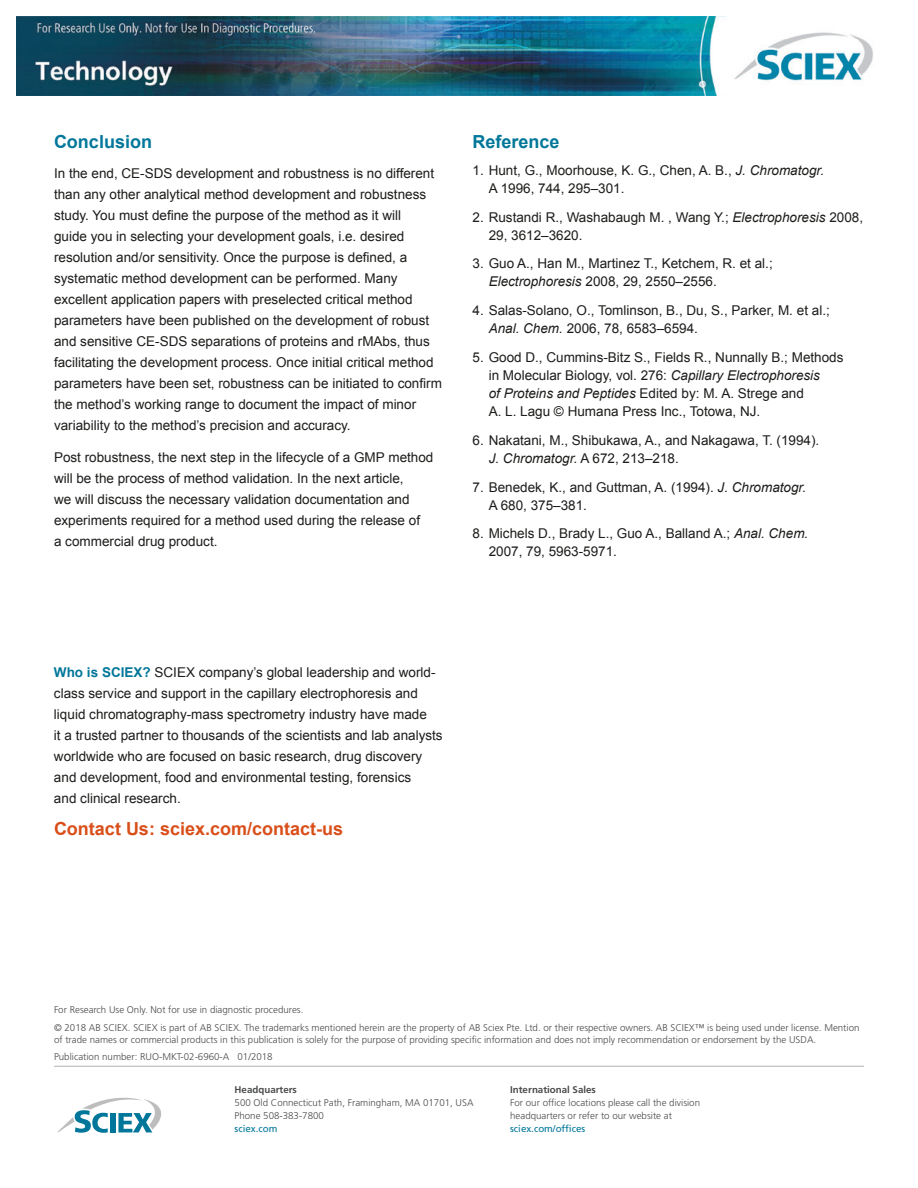
<style>
.page{position:relative;width:918px;height:1188px;background:#fff}
.page>*{position:absolute;margin:0;border:0;box-sizing:border-box;transform-origin:0 0}
.BodyCopy{font:700 18px "Arial";color:#d94e19}
.Subhead_1{font:700 18px "Arial";color:#00779a}
.BodyCopy-2{font:13.5px/21px "Arial";color:#1c1c1a}
.Bullet{font:13.5px/18px "Arial";color:#1c1c1a}
.Boilerplate_text{font:300 9.75px/12.8px "Frutiger LT Std";color:#4a4b4b}
.s1{font-style:italic}
.s2{font-weight:700;color:#00779a}
.s3{font-family:"Frutiger"}
.s4{font-weight:700}
.s5{font-weight:400;color:#00779a}
</style>
<div class="page">
<img style="left:16px;top:16px;width:857px;height:80px">
<hr style="left:54px;top:1066px;width:810px;height:1px;background:#b4b4b5">
<svg style="left:57px;top:1098px;width:104px;height:35px"></svg>
<p class="Subhead_1" style="left:54px;top:130px;width:100px">Conclusion</p>
<p class="BodyCopy-2" style="left:54px;top:163px;width:389px">In the end, CE-SDS development and robustness is no different than any other analytical method development and robustness study. You must define the purpose of the method as it will<br>guide you in selecting your development goals, i.e. desired resolution and/or sensitivity. Once the purpose is defined, a systematic method development can be performed. Many excellent application papers with preselected critical method parameters have been published on the development of robust and sensitive CE-SDS separations of proteins and rMAbs, thus facilitating the development process. Once initial critical method parameters have been set, robustness can be initiated to confirm the method’s working range to document the impact of minor variability to the method’s precision and accuracy.</p>
<p class="BodyCopy-2" style="left:54px;top:447px;width:381px">Post robustness, the next step in the lifecycle of a GMP method will be the process of method validation. In the next article,<br>we will discuss the necessary validation documentation and experiments required for a method used during the release of<br>a commercial drug product.</p>
<p class="Subhead_1" style="left:472px;top:130px;width:89px">Reference</p>
<p class="Bullet" style="left:489px;top:161px;width:337px;text-indent:-16px">1. Hunt, G., Moorhouse, K. G., Chen, A. B., <span class="s1">J. Chromatogr.<br></span>A 1996, 744, 295–301.</p>
<p class="Bullet" style="left:489px;top:208px;width:376px;text-indent:-16px">2. Rustandi R., Washabaugh M. , Wang Y.; <span class="s1">Electrophoresis</span> 2008,<br>29, 3612–3620.</p>
<p class="Bullet" style="left:489px;top:255px;width:286px;text-indent:-16px">3. Guo A., Han M., Martinez T., Ketchem, R. et al.;<br><span class="s1">Electrophoresis</span> 2008, 29, 2550–2556.</p>
<p class="Bullet" style="left:489px;top:302px;width:343px;text-indent:-16px">4. Salas-Solano, O., Tomlinson, B., Du, S., Parker, M. et al.;<br><span class="s1">Anal. Chem.</span> 2006, 78, 6583–6594.</p>
<p class="Bullet" style="left:489px;top:348px;width:356px;text-indent:-16px">5. Good D., Cummins-Bitz S., Fields R., Nunnally B.; Methods in Molecular Biology, vol. 276: <span class="s1">Capillary Electrophoresis<br>of Proteins and Peptides</span> Edited by: M. A. Strege and<br>A. L. Lagu © Humana Press Inc., Totowa, NJ.</p>
<p class="Bullet" style="left:489px;top:431px;width:332px;text-indent:-16px">6. Nakatani, M., Shibukawa, A., and Nakagawa, T. (1994).<br><span class="s1">J. Chromatogr.</span> A 672, 213–218.</p>
<p class="Bullet" style="left:489px;top:478px;width:319px;text-indent:-16px">7. Benedek, K., and Guttman, A. (1994). <span class="s1">J. Chromatogr.<br></span>A 680, 375–381.</p>
<p class="Bullet" style="left:489px;top:525px;width:321px;text-indent:-16px">8. Michels D., Brady L., Guo A., Balland A.; <span class="s1">Anal. Chem.<br></span>2007, 79, 5963-5971.</p>
<p class="BodyCopy-2" style="left:54px;top:662px;width:390px"><span class="s2">Who is SCIEX?</span> SCIEX company’s global leadership and world&shy;class service and support in the capillary electrophoresis and liquid chromatography-mass spectrometry industry have made<br>it a trusted partner to thousands of the scientists and lab analysts worldwide who are focused on basic research, drug discovery and development, food and environmental testing, forensics<br>and clinical research.</p>
<p class="BodyCopy" style="left:54px;top:817px;width:291px">Contact Us: sciex.com/contact-us</p>
<p class="Boilerplate_text" style="left:54px;top:1003px;width:251px">For Research Use Only. Not for use in diagnostic procedures.</p>
<p class="Boilerplate_text" style="left:54px;top:1021px;width:807px">© 2018 AB SCIEX. SCIEX is part of AB SCIEX. The trademarks mentioned herein are the property of AB Sciex Pte. Ltd. or their respective owners. AB SCIEX™ is being used under license. Mention of trade names or commercial products in this publication is solely for the purpose of providing specific information and does not imply recommendation or endorsement by the USDA.</p>
<p class="Boilerplate_text" style="left:54px;top:1051px;width:220px">Publication number: RUO-MKT-02-<span class="s3">6960</span>-A 01/2018</p>
<p class="Boilerplate_text" style="left:235px;top:1084px;width:240px"><span class="s4">Headquarters<br></span>500 Old Connecticut Path, Framingham, MA 01701, USA<br>Phone 508-383-7800<br><span class="s5">sciex.com</span></p>
<p class="Boilerplate_text" style="left:510px;top:1084px;width:191px"><span class="s4">International Sales<br></span>For our office locations please call the division headquarters or refer to our website at <span class="s5">sciex.com/offices</span></p>
</div>
